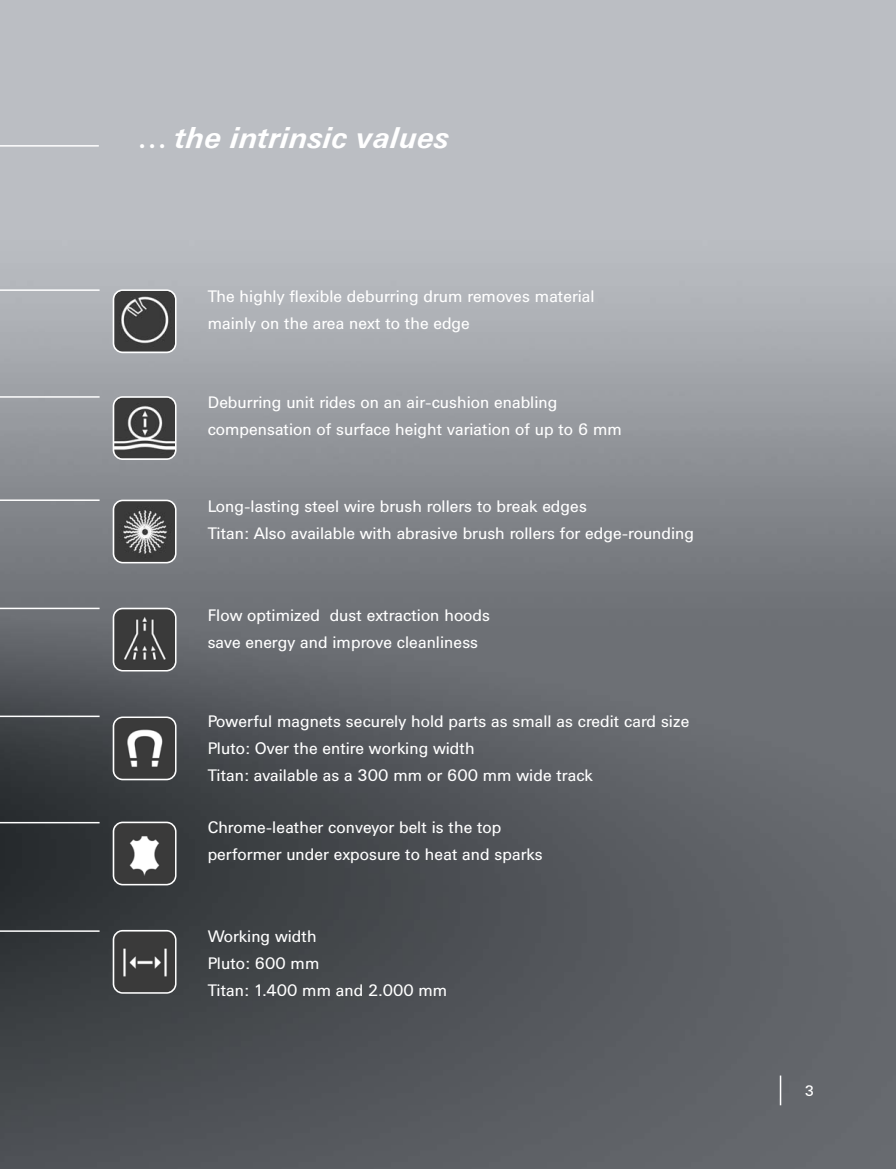
<style>
.page{position:relative;width:896px;height:1169px;background:#fff}
.page>*{position:absolute;margin:0;border:0;box-sizing:border-box;transform-origin:0 0}
.t1{font:italic 700 30px "Univers BQ";color:#fff}
.t2{font:16.5px/27px "Univers BQ";color:#fff}
.t3{font:15px "Univers BQ";color:#fff}
</style>
<div class="page">
<img style="left:0;top:0;width:895px;height:1169px">
<hr style="left:0;top:145px;width:99px;height:2px;background:#fff">
<hr style="left:779px;top:1075px;width:1px;height:30px;background:#fff">
<svg style="left:113px;top:930px;width:63px;height:63px;background:#535354"></svg>
<svg style="left:113px;top:821px;width:63px;height:64px"></svg>
<svg style="left:113px;top:716px;width:63px;height:64px"></svg>
<svg style="left:113px;top:607px;width:63px;height:64px;background:#565656"></svg>
<svg style="left:113px;top:499px;width:63px;height:64px;background:#686868"></svg>
<svg style="left:113px;top:396px;width:63px;height:64px;background:#69696a"></svg>
<svg style="left:113px;top:289px;width:63px;height:64px;background:#5e5e5f"></svg>
<svg style="left:0;top:289px;width:101px;height:321px;background:#92959a"></svg>
<svg style="left:0;top:630px;width:101px;height:302px;background:#3e4145"></svg>
<h1 class="t1" style="left:136px;top:128px;width:314px">… the intrinsic values</h1>
<p class="t2" style="left:207px;top:284px;width:388px">The highly flexible deburring drum removes material mainly on the area next to the edge</p>
<p class="t2" style="left:207px;top:391px;width:415px">Deburring unit rides on an air-cushion enabling compensation of surface height variation of up to 6 mm</p>
<p class="t2" style="left:207px;top:494px;width:488px">Long-lasting steel wire brush rollers to break edges<br>Titan: Also available with abrasive brush rollers for edge-rounding</p>
<p class="t2" style="left:207px;top:603px;width:284px">Flow optimized dust extraction hoods save energy and improve cleanliness</p>
<p class="t2" style="left:207px;top:709px;width:483px">Powerful magnets securely hold parts as small as credit card size<br>Pluto: Over the entire working width<br>Titan: available as a 300 mm or 600 mm wide track</p>
<p class="t2" style="left:207px;top:815px;width:336px">Chrome-leather conveyor belt is the top performer under exposure to heat and sparks</p>
<p class="t2" style="left:207px;top:924px;width:241px">Working width<br>Pluto: 600 mm<br>Titan: 1.400 mm and 2.000 mm</p>
<p class="t3" style="left:804px;top:1085px;width:11px">3</p>
</div>
